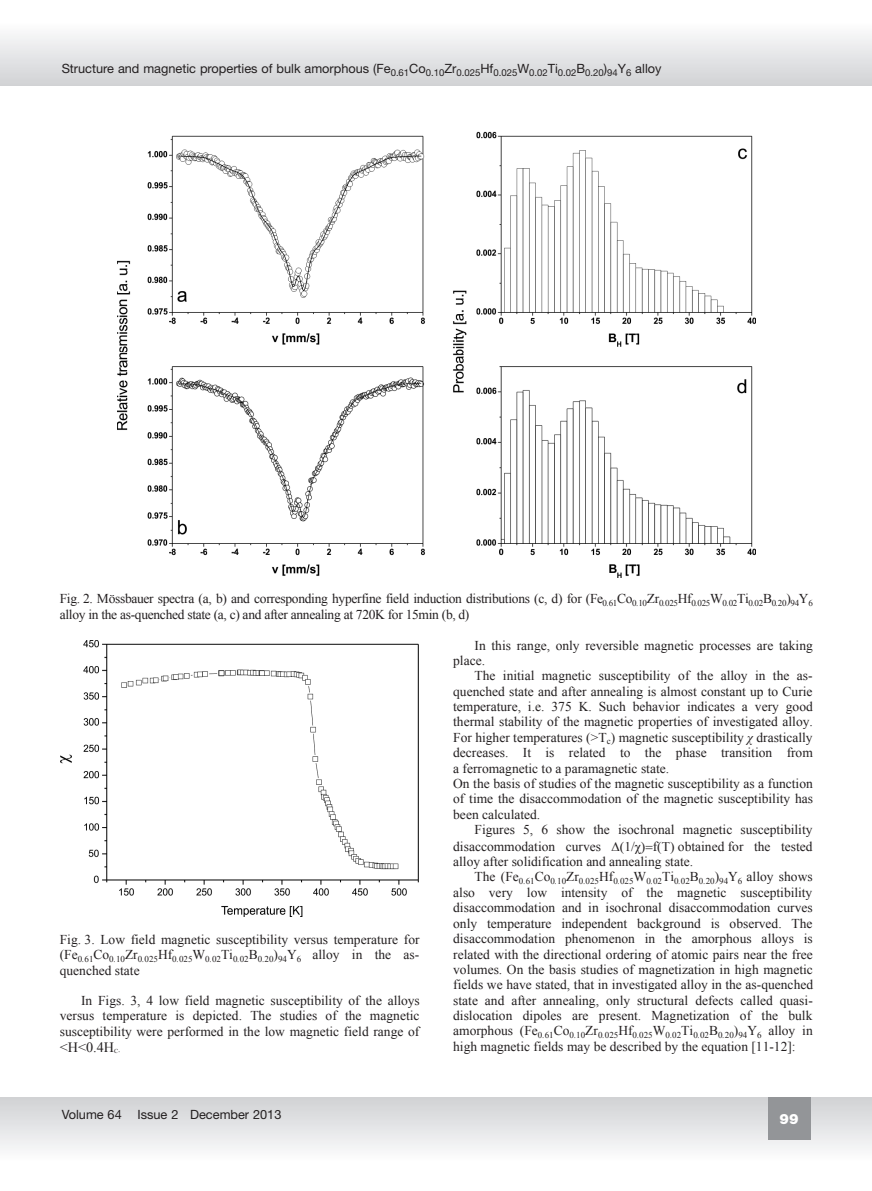
<style>
.page{position:relative;width:872px;height:1191px;background:#fff}
.page>*{position:absolute;margin:0;border:0;box-sizing:border-box;transform-origin:0 0}
.t1{font:14.25px "Times New Roman";color:#231f20}
.t2{font:900 14.25px "Helvetica Neue LT Pro";color:#fff}
.t3{font:13.5px/15.5px "Times New Roman";color:#231f20}
.t4{font:13.5px/15.6px "Times New Roman";letter-spacing:-.02em;color:#231f20}
.autorzy_gora_szary_p{font:12.75px "Helvetica Neue LT Pro";color:#231f20}
.gorna_pagina{font:12.75px "Helvetica Neue LT Pro";color:#231f20}
.t5{font:6px "Times New Roman";color:#231f20}
</style>
<div class="page">
<svg style="left:0;top:35px;width:872px;height:50px"></svg>
<svg style="left:0;top:1097px;width:872px;height:52px"></svg>
<div style="left:767px;top:1097px;width:43px;height:43px;background:#939598"></div>
<img style="left:117px;top:131px;width:638px;height:446px">
<img style="left:60px;top:640px;width:359px;height:276px">
<p class="autorzy_gora_szary_p" style="left:62px;top:60px;width:601px">Structure and magnetic properties of bulk amorphous (Fe<sub>0.61</sub>Co<sub>0.10</sub>Zr<sub>0.025</sub>Hf<sub>0.025</sub>W<sub>0.02</sub>Ti<sub>0.02</sub>B<sub>0.20</sub>)<sub>94</sub>Y<sub>6</sub> alloy</p>
<p class="t4" style="left:60px;top:591px;width:754px">Fig. 2. Mössbauer spectra (a, b) and corresponding hyperfine field induction distributions (c, d) for (Fe<sub>0</sub><sub>.</sub><sub>61</sub>Co<sub>0</sub><sub>.</sub><sub>10</sub>Zr<sub>0</sub><sub>.</sub><sub>025</sub>Hf<sub>0</sub><sub>.</sub><sub>025</sub>W<sub>0</sub><sub>.</sub><sub>02</sub>Ti<sub>0</sub><sub>.</sub><sub>02</sub>B<sub>0</sub><sub>.</sub><sub>20</sub>)<sub>94</sub>Y<sub>6 </sub>alloy in the as-quenched state (a, c) and after annealing at 720K for 15min (b, d)</p>
<p class="t3" style="left:60px;top:931px;width:361px;text-align:justify">Fig. 3. Low field magnetic susceptibility versus temperature for (Fe<sub>0</sub><sub>.</sub><sub>61</sub>Co<sub>0</sub><sub>.</sub><sub>10</sub>Zr<sub>0</sub><sub>.</sub><sub>025</sub>Hf<sub>0</sub><sub>.</sub><sub>025</sub>W<sub>0</sub><sub>.</sub><sub>02</sub>Ti<sub>0</sub><sub>.</sub><sub>02</sub>B<sub>0</sub><sub>.</sub><sub>20</sub>)<sub>94</sub>Y<sub>6</sub> alloy in the as&shy;quenched state</p>
<p class="t3" style="left:60px;top:992px;width:362px;text-align:justify;text-indent:21px">In Figs. 3, 4 low field magnetic susceptibility of the alloys versus temperature is depicted. The studies of the magnetic susceptibility were performed in the low magnetic field range of</p>
<p class="t1" style="left:60px;top:1037px;width:56px">&lt;H&lt;0.4H</p>
<p class="t5" style="left:114px;top:1047px;width:8px">C<sup>.</sup></p>
<p class="gorna_pagina" style="left:62px;top:1106px;width:221px">Volume 64 Issue 2 December 2013</p>
<p class="t3" style="left:453px;top:637px;width:361px;text-indent:21px">In this range, only reversible magnetic processes are taking place.</p>
<p class="t3" style="left:453px;top:668px;width:361px;text-indent:21px">The initial magnetic susceptibility of the alloy in the as&shy;quenched state and after annealing is almost constant up to Curie temperature, i.e. 375 K. Such behavior indicates a very good thermal stability of the magnetic properties of investigated alloy.<br>For higher temperatures (&gt;T<sub>c</sub>) magnetic susceptibility drastically decreases. It is related to the phase transition from a ferromagnetic to a paramagnetic state.<br>On the basis of studies of the magnetic susceptibility as a function of time the disaccommodation of the magnetic susceptibility has been calculated.</p>
<p class="t3" style="left:453px;top:821px;width:361px;line-height:16.4px;text-indent:21px">Figures 5, 6 show the isochronal magnetic susceptibility disaccommodation curves</p>
<p class="t3" style="left:453px;top:838px;width:361px;text-indent:225px">obtained for the tested alloy after solidification and annealing state.</p>
<p class="t3" style="left:453px;top:869px;width:361px;text-align:justify;text-indent:21px">The (Fe<sub>0</sub><sub>.</sub><sub>61</sub>Co<sub>0</sub><sub>.</sub><sub>10</sub>Zr<sub>0</sub><sub>.</sub><sub>025</sub>Hf<sub>0</sub><sub>.</sub><sub>025</sub>W<sub>0</sub><sub>.</sub><sub>02</sub>Ti<sub>0</sub><sub>.</sub><sub>02</sub>B<sub>0</sub><sub>.</sub><sub>20</sub>)<sub>94</sub>Y<sub>6</sub> alloy shows also very low intensity of the magnetic susceptibility disaccommodation and in isochronal disaccommodation curves only temperature independent background is observed. The disaccommodation phenomenon in the amorphous alloys is related with the directional ordering of atomic pairs near the free volumes. On the basis studies of magnetization in high magnetic fields we have stated, that in investigated alloy in the as-quenched state and after annealing, only structural defects called quasi&shy;dislocation dipoles are present. Magnetization of the bulk amorphous (Fe<sub>0</sub><sub>.</sub><sub>61</sub>Co<sub>0</sub><sub>.</sub><sub>10</sub>Zr<sub>0</sub><sub>.</sub><sub>025</sub>Hf<sub>0</sub><sub>.</sub><sub>025</sub>W<sub>0</sub><sub>.</sub><sub>02</sub>Ti<sub>0</sub><sub>.</sub><sub>02</sub>B<sub>0</sub><sub>.</sub><sub>20</sub>)<sub>94</sub>Y<sub>6</sub> alloy in high magnetic fields may be described by the equation [11-12]:</p>
<p class="t3" style="left:653px;top:838px;width:6px">f</p>
<p class="t2" style="left:779px;top:1110px;width:21px">99</p>
</div>
